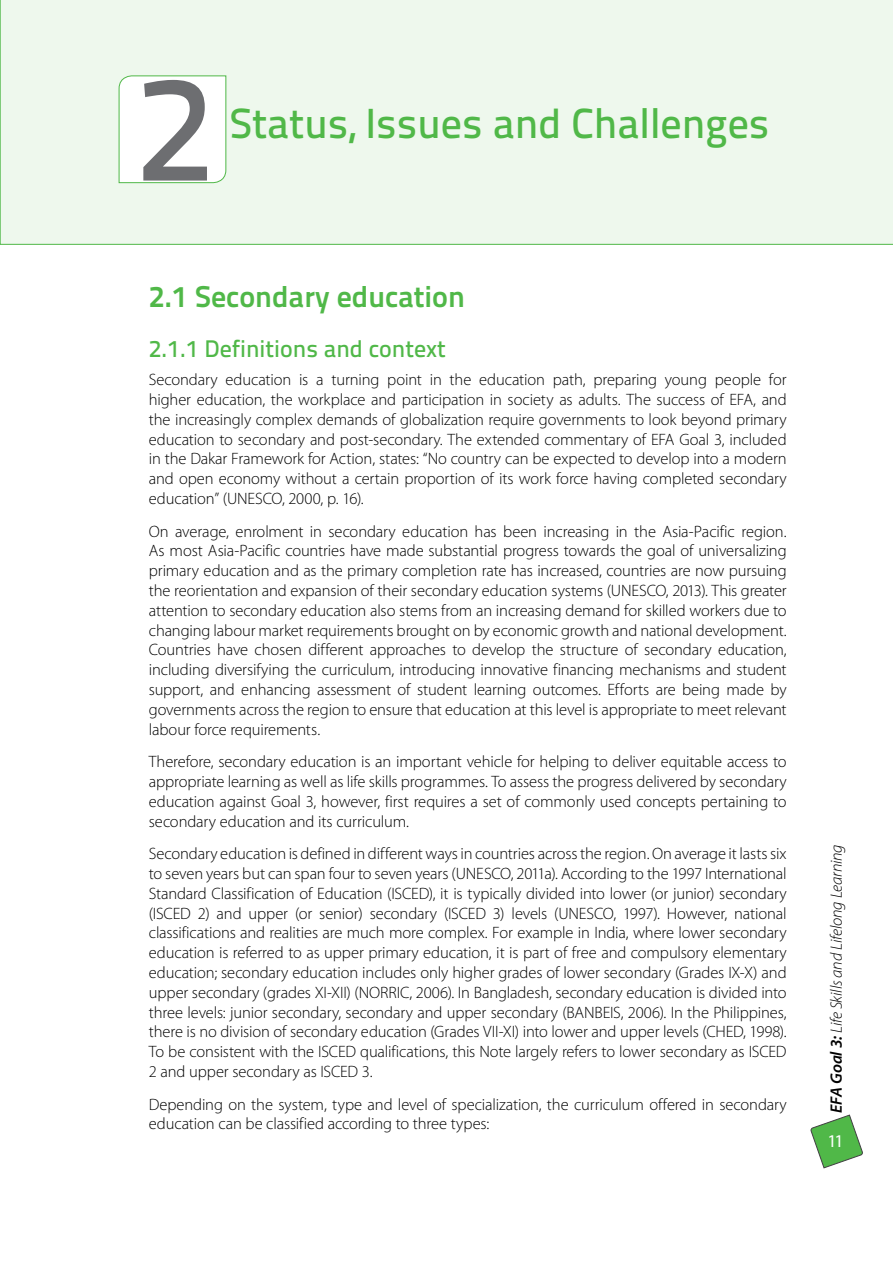
<style>
.page{position:relative;width:893px;height:1263px;background:#fff}
.page>*{position:absolute;margin:0;border:0;box-sizing:border-box;transform-origin:0 0}
.t1{font:150px "Titillium Text 25 L 600 wt";color:#6d6e71}
.t2{font:42px "Titillium Text 25 L 600 wt";color:#50b848}
.t3{font:30px "Titillium Text 25 L 800 wt";color:#50b848}
.t4{font:24px "Titillium Text 25 L 600 wt";color:#50b848}
.t5{font:18px "Myriad Pro";color:#fff}
.t6{font:300 16.5px/19.8px "Myriad Pro";letter-spacing:-.01em;color:#000;text-align:justify}
.t7{font:italic 300 16.5px "Myriad Pro";letter-spacing:-.01em;color:#000}
.s1{font-weight:600}
</style>
<div class="page">
<svg style="left:811px;top:1114px;width:52px;height:55px"></svg>
<div style="left:0;top:0;width:893px;height:245px;background:#eef8ed"></div>
<svg style="left:119px;top:75px;width:107px;height:108px"></svg>
<h1 class="t1" style="left:135px;top:14px;width:81px">2</h1>
<h2 class="t2" style="left:230px;top:91px;width:541px">Status, Issues and Challenges</h2>
<h3 class="t3" style="left:149px;top:273px;width:318px">2.1 Secondary education</h3>
<h3 class="t4" style="left:149px;top:330px;width:299px">2.1.1 Definitions and context</h3>
<p class="t6" style="left:149px;top:370px;width:639px">Secondary education is a turning point in the education path, preparing young people for higher education, the workplace and participation in society as adults. The success of EFA, and the increasingly complex demands of globalization require governments to look beyond primary education to secondary and post-secondary. The extended commentary of EFA Goal 3, included in the Dakar Framework for Action, states: “No country can be expected to develop into a modern and open economy without a certain proportion of its work force having completed secondary education” (UNESCO, 2000, p. 16).</p>
<p class="t6" style="left:149px;top:521px;width:639px">On average, enrolment in secondary education has been increasing in the Asia-Pacific region.<br>As most Asia-Pacific countries have made substantial progress towards the goal of universalizing primary education and as the primary completion rate has increased, countries are now pursuing the reorientation and expansion of their secondary education systems (UNESCO, 2013). This greater attention to secondary education also stems from an increasing demand for skilled workers due to changing labour market requirements brought on by economic growth and national development.<br>Countries have chosen different approaches to develop the structure of secondary education, including diversifying the curriculum, introducing innovative financing mechanisms and student support, and enhancing assessment of student learning outcomes. Efforts are being made by governments across the region to ensure that education at this level is appropriate to meet relevant labour force requirements.</p>
<p class="t6" style="left:149px;top:752px;width:639px">Therefore, secondary education is an important vehicle for helping to deliver equitable access to appropriate learning as well as life skills programmes. To assess the progress delivered by secondary education against Goal 3, however, first requires a set of commonly used concepts pertaining to secondary education and its curriculum.</p>
<p class="t6" style="left:149px;top:844px;width:639px">Secondary education is defined in different ways in countries across the region. On average it lasts six to seven years but can span four to seven years (UNESCO, 2011a). According to the 1997 International Standard Classification of Education (ISCED), it is typically divided into lower (or junior) secondary (ISCED 2) and upper (or senior) secondary (ISCED 3) levels (UNESCO, 1997). However, national classifications and realities are much more complex. For example in India, where lower secondary education is referred to as upper primary education, it is part of free and compulsory elementary education; secondary education includes only higher grades of lower secondary (Grades IX-X) and upper secondary (grades XI-XII) (NORRIC, 2006). In Bangladesh, secondary education is divided into three levels: junior secondary, secondary and upper secondary (BANBEIS, 2006). In the Philippines, there is no division of secondary education (Grades VII-XI) into lower and upper levels (CHED, 1998).<br>To be consistent with the ISCED qualifications, this Note largely refers to lower secondary as ISCED 2 and upper secondary as ISCED 3.</p>
<p class="t6" style="left:149px;top:1094px;width:639px">Depending on the system, type and level of specialization, the curriculum offered in secondary education can be classified according to three types:</p>
<p class="t7" style="left:826px;top:1112px;width:270px;rotate:-90deg"><span class="s1">EFA Goal 3:</span> Life Skills and Lifelong Learning</p>
<p class="t5" style="left:827px;top:1130px;width:18px">11</p>
</div>
